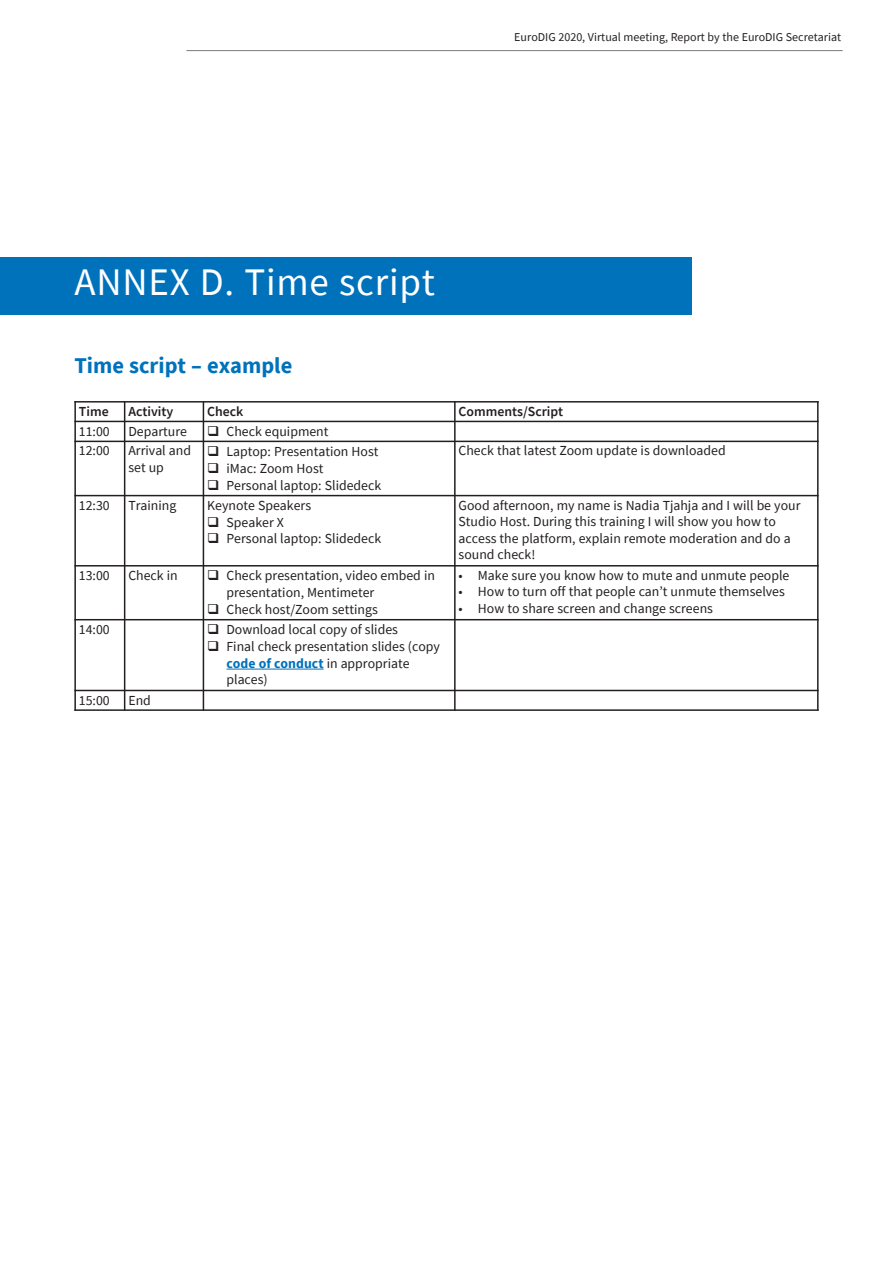
<style>
.page{position:relative;width:893px;height:1263px;background:#fff}
.page>*{position:absolute;margin:0;border:0;box-sizing:border-box;transform-origin:0 0}
.t1{font:39px "Source Sans Pro";letter-spacing:.02em;color:#fff}
.t2{font:700 22.5px "Source Sans Pro";color:#0072bc}
.t3{font:13.8px/16.6px "Source Sans Pro";color:#231f20}
.t4{font:600 13.8px "Source Sans Pro";color:#231f20}
.t5{font:12px "Source Sans Pro";color:#231f20}
.s1{font-weight:700;color:#0072bc}
</style>
<div class="page">
<hr style="left:186px;top:50px;width:657px;height:1px;background:#808285">
<div style="left:0;top:257px;width:691px;height:58px;background:#0072bc"></div>
<hr style="left:226px;top:669px;width:98px;height:1px;background:#0072bc">
<hr style="left:74px;top:401px;width:2px;height:310px;background:#231f20">
<hr style="left:124px;top:401px;width:1px;height:310px;background:#231f20">
<hr style="left:203px;top:401px;width:1px;height:310px;background:#231f20">
<hr style="left:454px;top:401px;width:2px;height:310px;background:#231f20">
<hr style="left:817px;top:401px;width:2px;height:310px;background:#231f20">
<hr style="left:74px;top:401px;width:745px;height:2px;background:#231f20">
<hr style="left:74px;top:421px;width:745px;height:1px;background:#231f20">
<hr style="left:74px;top:441px;width:745px;height:1px;background:#231f20">
<hr style="left:74px;top:495px;width:745px;height:1px;background:#231f20">
<hr style="left:74px;top:565px;width:745px;height:1px;background:#231f20">
<hr style="left:74px;top:619px;width:745px;height:1px;background:#231f20">
<hr style="left:74px;top:690px;width:745px;height:1px;background:#231f20">
<hr style="left:74px;top:709px;width:745px;height:2px;background:#231f20">
<p class="t5" style="left:514px;top:30px;width:328px">EuroDIG 2020, Virtual meeting, Report by the EuroDIG Secretariat</p>
<h1 class="t1" style="left:74px;top:257px;width:362px">ANNEX D. Time script</h1>
<h2 class="t2" style="left:74px;top:351px;width:219px">Time script – example</h2>
<p class="t4" style="left:79px;top:402px;width:31px">Time</p>
<p class="t4" style="left:128px;top:402px;width:46px">Activity</p>
<p class="t4" style="left:207px;top:402px;width:38px">Check</p>
<p class="t4" style="left:459px;top:402px;width:106px">Comments/Script</p>
<p class="t3" style="left:79px;top:422px;width:32px">11:00</p>
<p class="t3" style="left:128px;top:422px;width:60px">Departure</p>
<p class="t3" style="left:207px;top:423px;width:123px">❑ Check equipment</p>
<p class="t3" style="left:79px;top:442px;width:32px">12:00</p>
<p class="t3" style="left:128px;top:442px;width:64px">Arrival and set up</p>
<p class="t3" style="left:207px;top:442px;width:173px">❑ Laptop: Presentation Host</p>
<p class="t3" style="left:459px;top:442px;width:269px">Check that latest Zoom update is downloaded</p>
<p class="t3" style="left:207px;top:459px;width:118px">❑ iMac: Zoom Host</p>
<p class="t3" style="left:207px;top:476px;width:176px">❑ Personal laptop: Slidedeck</p>
<p class="t3" style="left:79px;top:496px;width:32px">12:30</p>
<p class="t3" style="left:128px;top:496px;width:50px">Training</p>
<p class="t3" style="left:207px;top:496px;width:106px">Keynote Speakers</p>
<p class="t3" style="left:207px;top:513px;width:78px">❑ Speaker X</p>
<p class="t3" style="left:207px;top:530px;width:176px">❑ Personal laptop: Slidedeck</p>
<p class="t3" style="left:79px;top:567px;width:32px">13:00</p>
<p class="t3" style="left:128px;top:567px;width:51px">Check in</p>
<p class="t3" style="left:226px;top:567px;width:210px;text-indent:-19px">❑ Check presentation, video embed in presentation, Mentimeter</p>
<p class="t3" style="left:207px;top:600px;width:172px">❑ Check host/Zoom settings</p>
<p class="t3" style="left:79px;top:621px;width:32px">14:00</p>
<p class="t3" style="left:207px;top:621px;width:192px">❑ Download local copy of slides</p>
<p class="t3" style="left:226px;top:638px;width:215px;text-indent:-19px">❑ Final check presentation slides (copy <span class="s1">code of conduct</span> in appropriate places)</p>
<p class="t3" style="left:79px;top:691px;width:32px">15:00</p>
<p class="t3" style="left:128px;top:691px;width:24px">End</p>
<p class="t3" style="left:459px;top:496px;width:343px">Good afternoon, my name is Nadia Tjahja and I will be your Studio Host. During this training I will show you how to access the platform, explain remote moderation and do a sound check!</p>
<p class="t3" style="left:459px;top:567px;width:332px">• Make sure you know how to mute and unmute people</p>
<p class="t3" style="left:459px;top:583px;width:328px">• How to turn off that people can’t unmute themselves</p>
<p class="t3" style="left:459px;top:600px;width:256px">• How to share screen and change screens</p>
</div>
